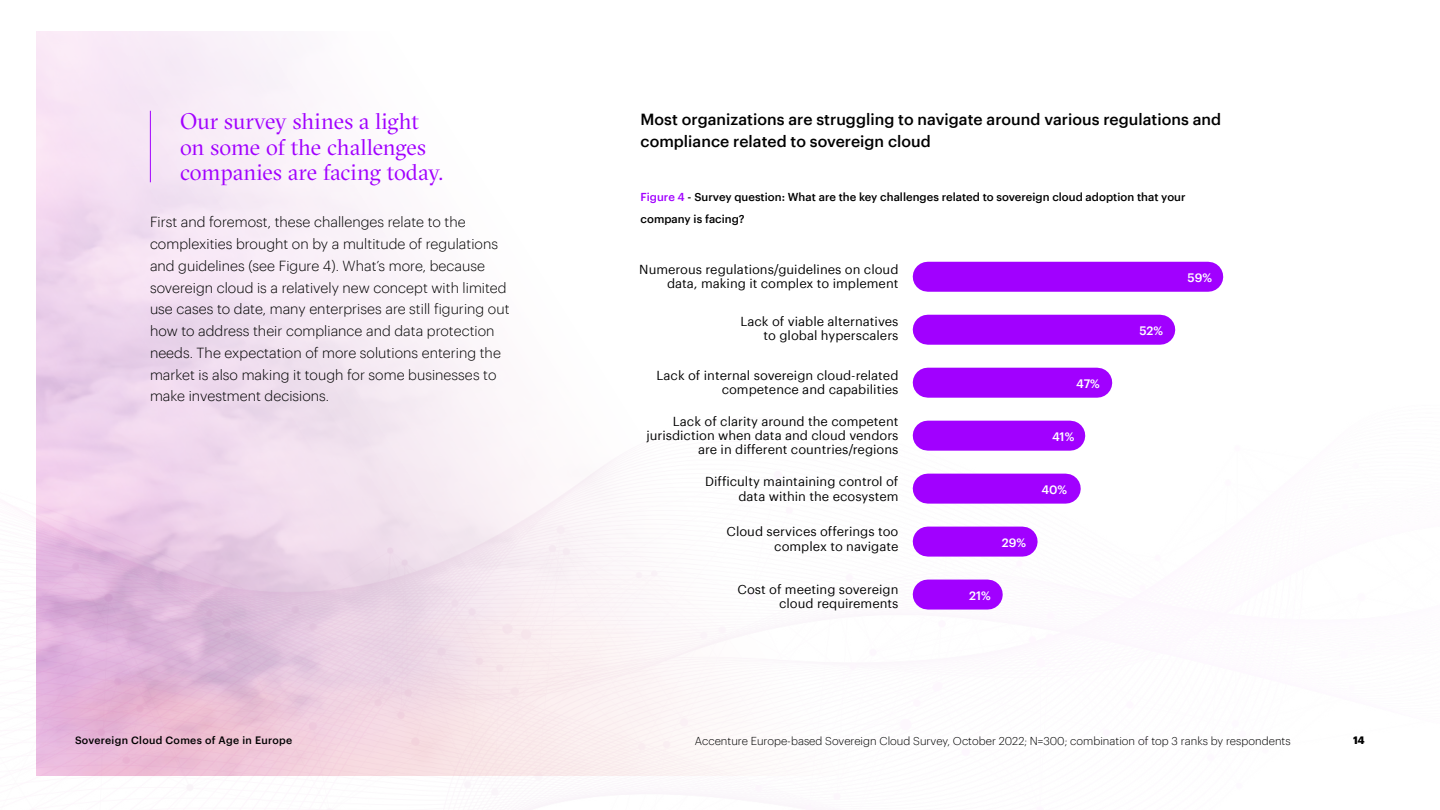
<style>
.page{position:relative;width:1440px;height:810px;background:#fff}
.page>*{position:absolute;margin:0;border:0;box-sizing:border-box;transform-origin:0 0}
.t1{font:22.5px/25.5px "GT Sectra Fine";color:#a100ff}
.t2{font:500 15.75px/21.8px "Graphik";color:#000}
.t3{font:300 14.25px/21.8px "Graphik";color:#000}
.t4{font:12.75px/14.2px "Graphik";color:#000;text-align:right}
.t5{font:500 12px "Graphik";letter-spacing:-.005em;color:#fff}
.t6{font:500 11.25px/21.8px "Graphik";color:#000}
.t7{font:300 11.25px "Graphik";color:#000}
.t8{font:500 10.5px "Graphik";letter-spacing:.025em;color:#000}
.t9{font:700 10.5px "Graphik";color:#000}
.s1{color:#a100ff}
</style>
<div class="page">
<svg style="left:36px;top:31px;width:345px;height:197px;fill:#f8ebf7"></svg>
<img style="left:36px;top:228px;width:1188px;height:582px">
<div style="left:928px;top:262px;width:280px;height:30px;background:#a100ff"></div>
<div style="left:928px;top:315px;width:232px;height:30px;background:#a100ff"></div>
<div style="left:928px;top:368px;width:169px;height:30px;background:#a100ff"></div>
<div style="left:928px;top:421px;width:142px;height:30px;background:#a100ff"></div>
<div style="left:928px;top:474px;width:138px;height:30px;background:#a100ff"></div>
<div style="left:928px;top:527px;width:95px;height:30px;background:#a100ff"></div>
<div style="left:928px;top:580px;width:60px;height:30px;background:#a100ff"></div>
<hr style="left:150px;top:111px;width:1px;height:71px;background:#a100ff">
<h1 class="t1" style="left:180px;top:109px;width:265px">Our survey shines a light on some of the challenges companies are facing today.</h1>
<p class="t3" style="left:150px;top:210px;width:361px">First and foremost, these challenges relate to the complexities brought on by a multitude of regulations and guidelines (see Figure 4). What’s more, because sovereign cloud is a relatively new concept with limited use cases to date, many enterprises are still figuring out how to address their compliance and data protection needs. The expectation of more solutions entering the market is also making it tough for some businesses to make investment decisions.</p>
<p class="t2" style="left:641px;top:107px;width:582px">Most organizations are struggling to navigate around various regulations and compliance related to sovereign cloud</p>
<p class="t6" style="left:641px;top:185px;width:546px"><span class="s1">Figure 4</span> - Survey question: What are the key challenges related to sovereign cloud adoption that your company is facing?</p>
<p class="t4" style="left:639px;top:261px;width:261px">Numerous regulations/guidelines on cloud data, making it complex to implement</p>
<p class="t4" style="left:741px;top:313px;width:159px">Lack of viable alternatives to global hyperscalers</p>
<p class="t4" style="left:657px;top:367px;width:243px">Lack of internal sovereign cloud-related competence and capabilities</p>
<p class="t4" style="left:646px;top:413px;width:254px">Lack of clarity around the competent jurisdiction when data and cloud vendors are in different countries/regions</p>
<p class="t4" style="left:705px;top:474px;width:195px">Difficulty maintaining control of data within the ecosystem</p>
<p class="t4" style="left:727px;top:523px;width:173px">Cloud services offerings too complex to navigate</p>
<p class="t4" style="left:738px;top:581px;width:162px">Cost of meeting sovereign cloud requirements</p>
<p class="t5" style="left:1076px;top:374px;width:25px">47%</p>
<p class="t5" style="left:1052px;top:427px;width:24px">41%</p>
<p class="t5" style="left:1042px;top:480px;width:27px">40%</p>
<p class="t5" style="left:1002px;top:533px;width:26px">29%</p>
<p class="t5" style="left:969px;top:586px;width:23px">21%</p>
<p class="t5" style="left:1139px;top:322px;width:25px">52%</p>
<p class="t5" style="left:1188px;top:268px;width:26px">59%</p>
<p class="t7" style="left:695px;top:733px;width:597px">Accenture Europe-based Sovereign Cloud Survey, October 2022; N=300; combination of top 3 ranks by respondents</p>
<p class="t8" style="left:75px;top:733px;width:219px">Sovereign Cloud Comes of Age in Europe</p>
<p class="t9" style="left:1353px;top:732px;width:13px">14</p>
</div>
